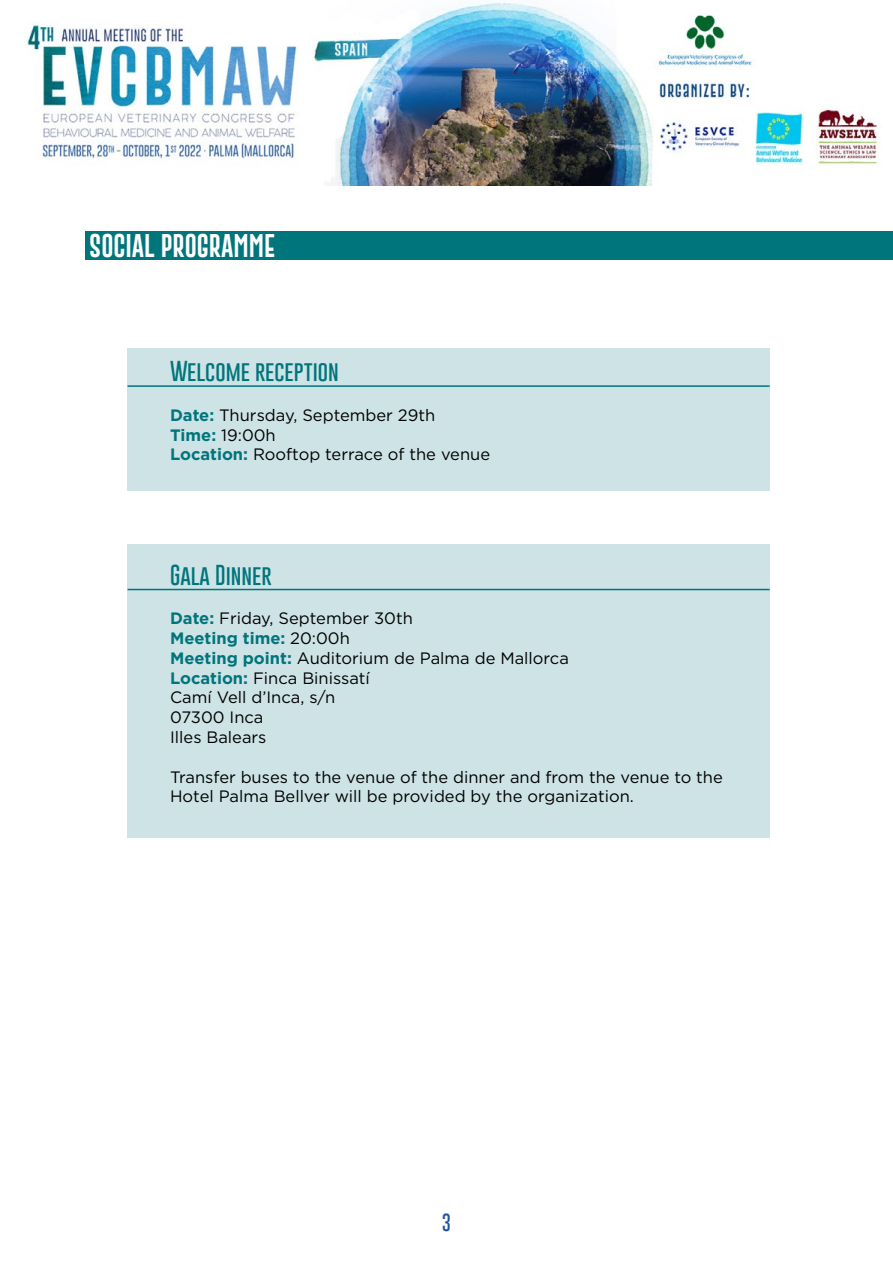
<style>
.page{position:relative;width:893px;height:1263px;background:#fff}
.page>*{position:absolute;margin:0;border:0;box-sizing:border-box;transform-origin:0 0}
.t1{font:24px "Gobold Extra 2";color:#fff}
.t2{font:100 21px "Gobold";color:#00757c}
.t3{font:100 18px "Gobold";color:#20549e}
.t4{font:16.5px/19.8px "Gotham";color:#000}
.s1{font-weight:700;color:#00757c}
</style>
<div class="page">
<img style="left:26px;top:2px;width:853px;height:183px">
<div style="left:128px;top:349px;width:642px;height:142px;background:#cde3e5"></div>
<div style="left:128px;top:544px;width:642px;height:294px;background:#cde3e5"></div>
<div style="left:85px;top:232px;width:808px;height:28px;background:#00757c"></div>
<hr style="left:128px;top:385px;width:642px;height:2px;background:#00757c">
<hr style="left:128px;top:589px;width:642px;height:1px;background:#00757c">
<h1 class="t1" style="left:89px;top:230px;width:187px">SOCIAL PROGRAMME</h1>
<p class="t2" style="left:170px;top:357px;width:170px">Welcome reception</p>
<p class="t4" style="left:170px;top:405px;width:321px"><span class="s1">Date:</span> Thursday, September 29th<br><span class="s1">Time:</span> 19:00h<br><span class="s1">Location:</span> Rooftop terrace of the venue</p>
<p class="t2" style="left:170px;top:561px;width:103px">Gala Dinner</p>
<p class="t4" style="left:170px;top:608px;width:400px"><span class="s1">Date:</span> Friday, September 30th<br><span class="s1">Meeting time:</span> 20:00h<br><span class="s1">Meeting point:</span> Auditorium de Palma de Mallorca<br><span class="s1">Location:</span> Finca Binissatí<br>Camí Vell d’Inca, s/n<br>07300 Inca<br>Illes Balears</p>
<p class="t4" style="left:170px;top:766px;width:554px">Transfer buses to the venue of the dinner and from the venue to the<br>Hotel Palma Bellver will be provided by the organization.</p>
<p class="t3" style="left:442px;top:1211px;width:11px">3</p>
</div>
